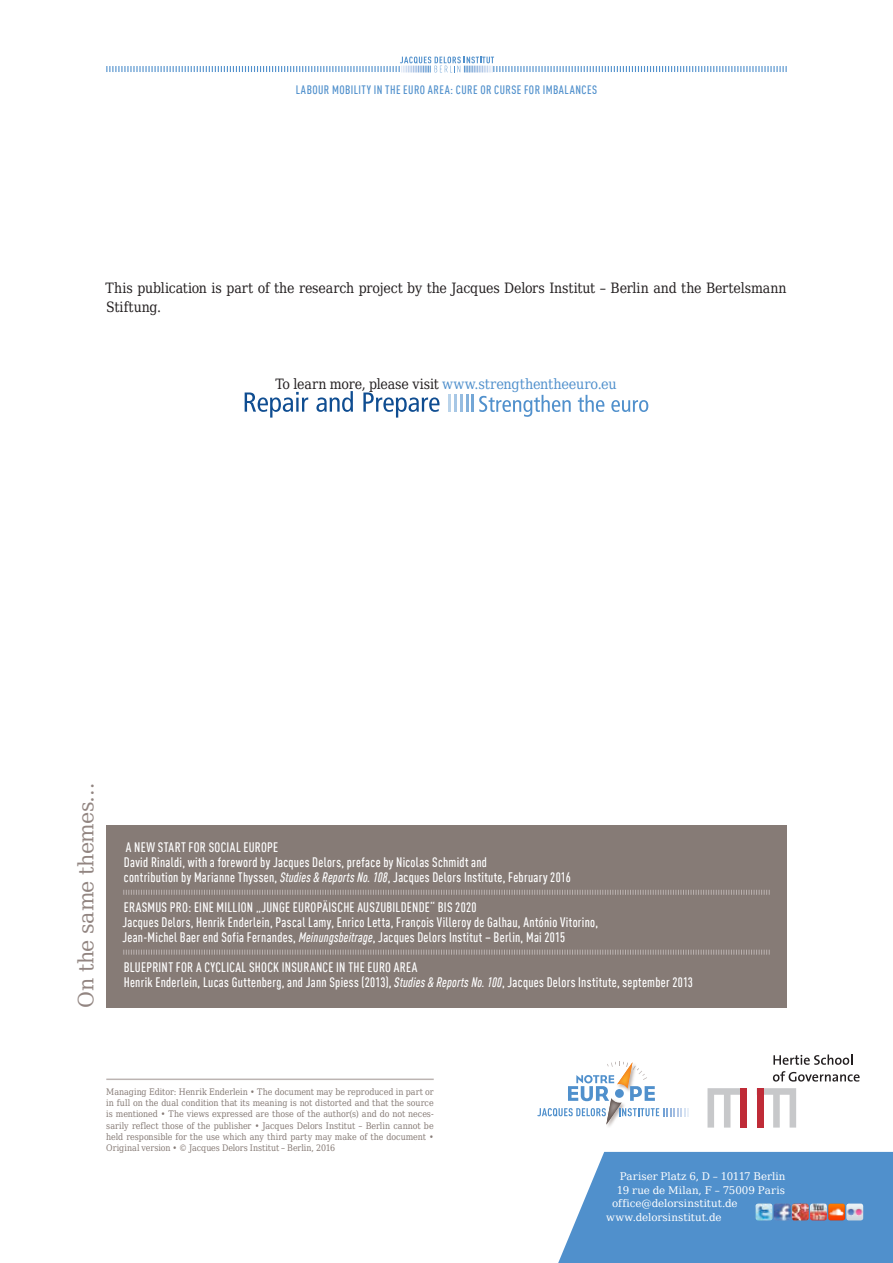
<style>
.page{position:relative;width:893px;height:1263px;background:#fff}
.page>*{position:absolute;margin:0;border:0;box-sizing:border-box;transform-origin:0 0}
.t1{font:21px "DejaVu Serif";letter-spacing:-.025em;color:#928581}
.t2{font:14.25px/19.2px "DejaVu Serif Condensed";letter-spacing:-.01em;color:#231f20}
.t3{font:14.25px "DejaVu Serif Condensed";letter-spacing:-.01em;color:#5090cc}
.t4{font:500 condensed 13.5px/15px "DIN Offc Pro";letter-spacing:.02em;color:#fff}
.t5{font:500 condensed 12px "DIN Offc Pro";color:#5090cc}
.t6{font:10.5px "DejaVu Serif";color:#fff}
.t7{font:9px/11.2px "DejaVu Serif Condensed";letter-spacing:-.005em;color:#867b76;text-align:justify}
.s1{color:#231f20}
.s2{font-style:italic}
</style>
<div class="page">
<svg style="left:558px;top:1152px;width:335px;height:111px;background:#5c98cf"></svg>
<hr style="left:106px;top:1078px;width:328px;height:2px;background:#bcb4b2">
<img style="left:774px;top:1203px;width:89px;height:17px">
<img style="left:756px;top:1203px;width:16px;height:17px">
<svg style="left:773px;top:1071px;width:87px;height:10px"></svg>
<svg style="left:773px;top:1054px;width:79px;height:11px"></svg>
<svg style="left:763px;top:1088px;width:33px;height:39px"></svg>
<div style="left:757px;top:1088px;width:6px;height:39px;background:#bf2b37"></div>
<svg style="left:707px;top:1088px;width:33px;height:39px"></svg>
<div style="left:740px;top:1088px;width:7px;height:39px;background:#bf2b37"></div>
<img style="left:606px;top:1124px;width:6px;height:3px">
<svg style="left:537px;top:1061px;width:152px;height:63px"></svg>
<svg style="left:106px;top:57px;width:681px;height:15px"></svg>
<div style="left:106px;top:825px;width:681px;height:183px;background:#867b76"></div>
<svg style="left:123px;top:889px;width:647px;height:6px"></svg>
<svg style="left:123px;top:949px;width:647px;height:6px"></svg>
<svg style="left:245px;top:392px;width:63px;height:26px"></svg>
<svg style="left:316px;top:391px;width:37px;height:21px"></svg>
<svg style="left:363px;top:392px;width:76px;height:26px"></svg>
<svg style="left:449px;top:394px;width:122px;height:23px"></svg>
<svg style="left:578px;top:395px;width:26px;height:17px"></svg>
<svg style="left:611px;top:400px;width:37px;height:12px"></svg>
<p class="t5" style="left:296px;top:81px;width:12px">Labour</p>
<p class="t5" style="left:332px;top:81px;width:6px">mobility</p>
<p class="t5" style="left:374px;top:81px;width:36px">inthe euro</p>
<p class="t5" style="left:428px;top:81px;width:7px">area</p>
<p class="t5" style="left:450px;top:81px;width:12px">: cure</p>
<p class="t5" style="left:480px;top:81px;width:21px">or curse</p>
<p class="t5" style="left:524px;top:81px;width:26px">for imbalances</p>
<p class="t2" style="left:106px;top:277px;width:682px">This publication is part of the research project by the Jacques Delors Institut – Berlin and the Bertelsmann<br>Stiftung.</p>
<p class="t3" style="left:275px;top:371px;width:343px"><span class="s1">To learn more, please visit</span> www.strengthentheeuro.eu</p>
<h1 class="t1" style="left:67px;top:1008px;width:227px;rotate:-90deg">On the same themes…</h1>
<p class="t4" style="left:124px;top:839px;width:448px">A NEW START FOR SOCIAL EUROPE<br>David Rinaldi, with a foreword by Jacques Delors, preface by Nicolas Schmidt and<br>contribution by Marianne Thyssen, <span class="s2">Studies &amp; Reports No. 108</span>, Jacques Delors Institute, February 2016</p>
<p class="t4" style="left:122px;top:899px;width:477px">ERASMUS PRO: EINE MILLION „JUNGE EUROPÄISCHE AUSZUBILDENDE“ BIS 2020<br>Jacques Delors, Henrik Enderlein, Pascal Lamy, Enrico Letta, François Villeroy de Galhau, António Vitorino,<br>Jean-Michel Baer end Sofia Fernandes, <span class="s2">Meinungsbeitrage</span>, Jacques Delors Institut – Berlin, Mai 2015</p>
<p class="t4" style="left:124px;top:958px;width:571px">BLUEPRINT FOR A CYCLICAL SHOCK INSURANCE IN THE EURO AREA<br>Henrik Enderlein, Lucas Guttenberg, and Jann Spiess (2013), <span class="s2">Studies &amp; Reports No. 100</span>, Jacques Delors Institute, september 2013</p>
<p class="t7" style="left:106px;top:1085px;width:329px">Managing Editor: Henrik Enderlein • The document may be reproduced in part or in full on the dual condition that its meaning is not distorted and that the source is mentioned • The views expressed are those of the author(s) and do not neces&shy;sarily reflect those of the publisher • Jacques Delors Institut – Berlin cannot be held responsible for the use which any third party may make of the document • Original version • © Jacques Delors Institut – Berlin, 2016</p>
<p class="t6" style="left:620px;top:1167px;width:167px">Pariser Platz 6, D – 10117 Berlin</p>
<p class="t6" style="left:617px;top:1180px;width:170px">19 rue de Milan, F – 75009 Paris</p>
<p class="t6" style="left:612px;top:1194px;width:127px">office@delorsinstitut.de</p>
<p class="t6" style="left:606px;top:1207px;width:117px">www.delorsinstitut.de</p>
</div>
